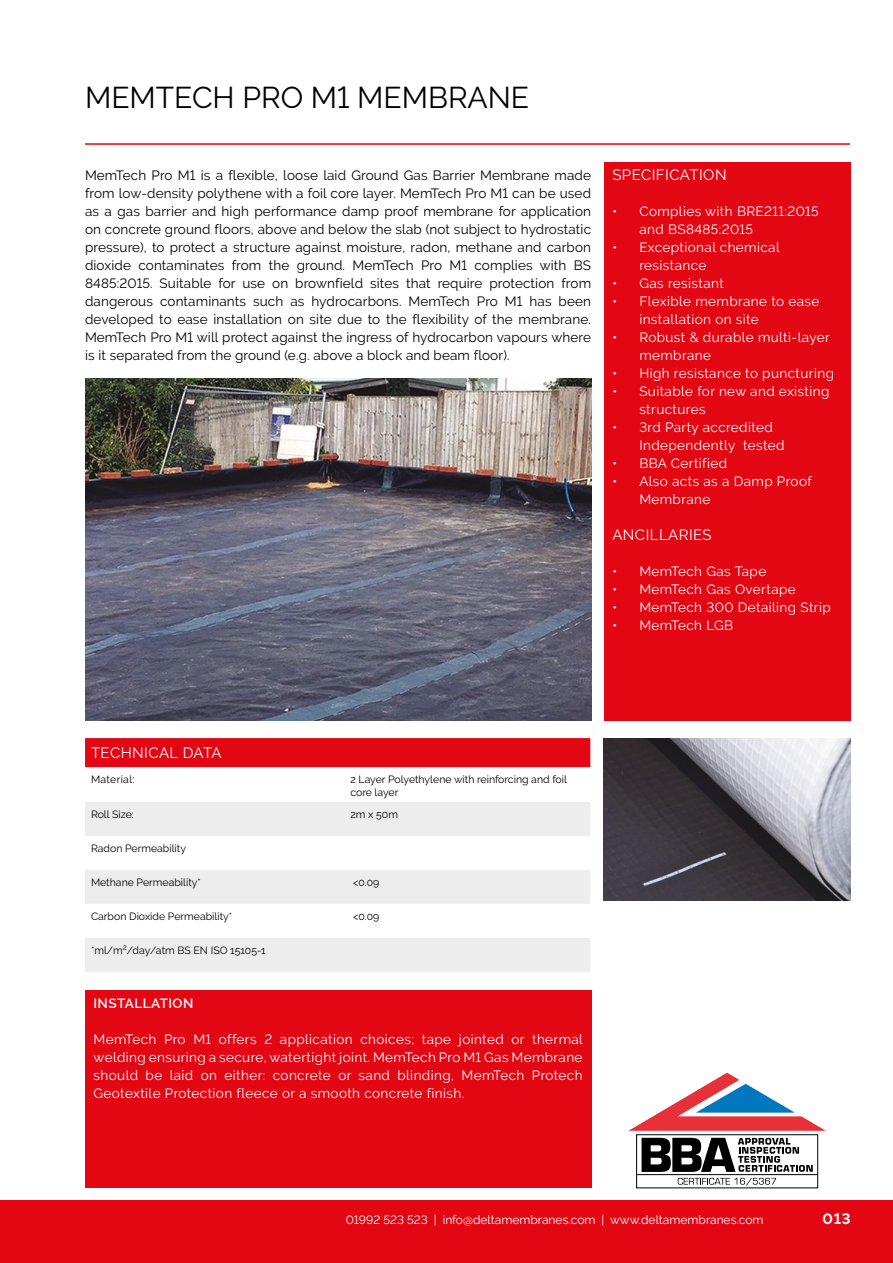
<style>
.page{position:relative;width:893px;height:1263px;background:#fff}
.page>*{position:absolute;margin:0;border:0;box-sizing:border-box;transform-origin:0 0}
.t1{font:30px "Raleway";color:#000}
.t2{font:15px "Raleway";letter-spacing:.03em;color:#fff}
.t3{font:700 15px "Raleway";color:#fff}
.t4{font:13.5px/18px "Raleway";letter-spacing:.01em;color:#000;text-align:justify}
.t5{font:13.5px/18px "Raleway";letter-spacing:.03em;color:#fff}
.t6{font:600 13.5px "Raleway";letter-spacing:.03em;color:#fff}
.t7{font:12px "Raleway";color:#fff}
.t8{font:10.5px/12.6px "Raleway";color:#000}
.t9{font:10.5px "Raleway";letter-spacing:.03em;color:#000}
</style>
<div class="page">
<div style="left:0;top:1200px;width:893px;height:63px;background:#e30613"></div>
<img style="left:604px;top:738px;width:246px;height:162px">
<img style="left:85px;top:378px;width:506px;height:342px">
<hr style="left:85px;top:143px;width:765px;height:2px;background:#e30613">
<div style="left:85px;top:991px;width:506px;height:197px;background:#e30613"></div>
<div style="left:604px;top:162px;width:246px;height:558px;background:#e30613"></div>
<div style="left:85px;top:738px;width:505px;height:29px;background:#e30613"></div>
<svg style="left:85px;top:767px;width:505px;height:1px"></svg>
<svg style="left:85px;top:802px;width:505px;height:170px;fill:#ededed"></svg>
<svg style="left:85px;top:904px;width:505px;height:34px"></svg>
<svg style="left:628px;top:1073px;width:198px;height:58px"></svg>
<svg style="left:641px;top:1138px;width:172px;height:34px"></svg>
<div style="left:636px;top:1134px;width:182px;height:54px;border:1px solid #000"></div>
<hr style="left:637px;top:1174px;width:180px;height:1px;background:#000">
<svg style="left:678px;top:1178px;width:98px;height:7px"></svg>
<h1 class="t1" style="left:85px;top:80px;width:446px">MEMTECH PRO M1 MEMBRANE</h1>
<p class="t4" style="left:85px;top:166px;width:507px">MemTech Pro M1 is a flexible, loose laid Ground Gas Barrier Membrane made from low-density polythene with a foil core layer. MemTech Pro M1 can be used as a gas barrier and high performance damp proof membrane for application on concrete ground floors, above and below the slab (not subject to hydrostatic pressure), to protect a structure against moisture, radon, methane and carbon dioxide contaminates from the ground. MemTech Pro M1 complies with BS 8485:2015. Suitable for use on brownfield sites that require protection from dangerous contaminants such as hydrocarbons. MemTech Pro M1 has been developed to ease installation on site due to the flexibility of the membrane.<br>MemTech Pro M1 will protect against the ingress of hydrocarbon vapours where is it separated from the ground (e.g. above a block and beam floor).</p>
<p class="t2" style="left:612px;top:166px;width:116px">SPECIFICATION</p>
<p class="t5" style="left:639px;top:202px;width:181px;text-indent:-27px">• Complies with BRE211:2015 and BS8485:2015</p>
<p class="t5" style="left:639px;top:238px;width:142px;text-indent:-27px">• Exceptional chemical resistance</p>
<p class="t5" style="left:612px;top:274px;width:113px">• Gas resistant</p>
<p class="t5" style="left:639px;top:292px;width:182px;text-indent:-27px">• Flexible membrane to ease installation on site</p>
<p class="t5" style="left:639px;top:328px;width:192px;text-indent:-27px">• Robust &amp; durable multi-layer membrane</p>
<p class="t5" style="left:612px;top:364px;width:223px">• High resistance to puncturing</p>
<p class="t5" style="left:639px;top:382px;width:192px;text-indent:-27px">• Suitable for new and existing structures</p>
<p class="t5" style="left:639px;top:418px;width:147px;text-indent:-27px">• 3rd Party accredited<br>Independently tested</p>
<p class="t5" style="left:612px;top:454px;width:116px">• BBA Certified</p>
<p class="t5" style="left:639px;top:472px;width:174px;text-indent:-27px">• Also acts as a Damp Proof<br>Membrane</p>
<p class="t2" style="left:612px;top:526px;width:101px">ANCILLARIES</p>
<p class="t5" style="left:612px;top:562px;width:155px">• MemTech Gas Tape</p>
<p class="t5" style="left:612px;top:580px;width:185px">• MemTech Gas Overtape</p>
<p class="t5" style="left:612px;top:598px;width:220px">• MemTech 300 Detailing Strip</p>
<p class="t5" style="left:612px;top:616px;width:122px">• MemTech LGB</p>
<p class="t2" style="left:91px;top:744px;width:132px">TECHNICAL DATA</p>
<p class="t9" style="left:91px;top:773px;width:45px">Material:</p>
<p class="t8" style="left:350px;top:773px;width:218px">2 Layer Polyethylene with reinforcing and foil core layer</p>
<p class="t8" style="left:91px;top:808px;width:44px">Roll Size:</p>
<p class="t8" style="left:350px;top:808px;width:49px">2m x 50m</p>
<p class="t8" style="left:91px;top:842px;width:97px">Radon Permeability</p>
<p class="t8" style="left:91px;top:876px;width:111px">Methane Permeability*</p>
<p class="t8" style="left:353px;top:876px;width:28px">&lt;0.09</p>
<p class="t8" style="left:91px;top:910px;width:143px">Carbon Dioxide Permeability*</p>
<p class="t8" style="left:353px;top:910px;width:28px">&lt;0.09</p>
<p class="t8" style="left:91px;top:944px;width:176px">*ml/m²/day/atm BS EN ISO 15105-1</p>
<p class="t6" style="left:94px;top:995px;width:101px">INSTALLATION</p>
<p class="t5" style="left:94px;top:1030px;width:491px;text-align:justify">MemTech Pro M1 offers 2 application choices; tape jointed or thermal welding ensuring a secure, watertight joint. MemTech Pro M1 Gas Membrane should be laid on either: concrete or sand blinding, MemTech Protech Geotextile Protection fleece or a smooth concrete finish.</p>
<p class="t7" style="left:346px;top:1213px;width:419px">01992 523 523 | info@deltamembranes.com | www.deltamembranes.com</p>
<p class="t3" style="left:823px;top:1210px;width:29px">013</p>
</div>
